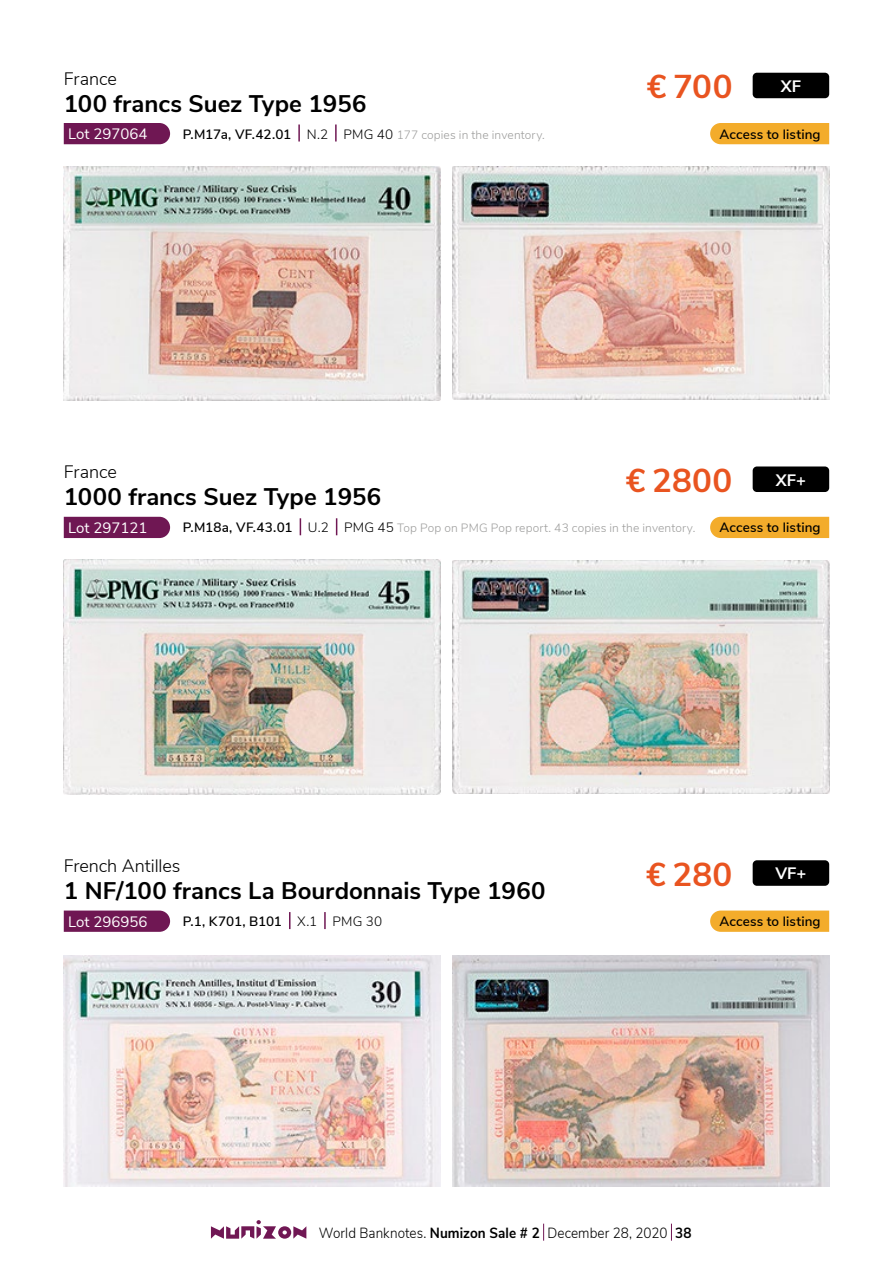
<style>
.page{position:relative;width:893px;height:1263px;background:#fff}
.page>*{position:absolute;margin:0;border:0;box-sizing:border-box;transform-origin:0 0}
.t1{font:700 33px "Nunito Sans";letter-spacing:.015em;color:#e95420}
.t2{font:700 24px "Nunito Sans";color:#000}
.t3{font:300 18px "Nunito Sans";letter-spacing:-.005em;color:#000}
.t4{font:700 16.5px "Nunito Sans";color:#fff}
.t5{font:15px "Nunito Sans";color:#fff}
.t6{font:300 14.7px "Nunito Sans";letter-spacing:.005em;color:#000;scale:.92 1}
.t7{font:600 13.5px "Nunito Sans";letter-spacing:.005em;color:#000}
.t8{font:600 13.5px "Nunito Sans";letter-spacing:-.015em;color:#000}
.t9{font:300 12px "Nunito Sans";letter-spacing:.015em;color:#9d9d9c}
.s1{font-weight:600;font-size:13.5px;color:#000}
.s2{font-size:13.5px;color:#000}
.s3{font-weight:300}
.s4{font-weight:700}
</style>
<div class="page">
<svg style="left:211px;top:1220px;width:95px;height:19px"></svg>
<svg style="left:543px;top:1224px;width:1px;height:17px"></svg>
<svg style="left:671px;top:1224px;width:1px;height:17px"></svg>
<div style="left:64px;top:123px;width:106px;height:21px;background:#6f1753"></div>
<img style="left:64px;top:166px;width:376px;height:234px">
<img style="left:453px;top:167px;width:376px;height:233px">
<div style="left:753px;top:73px;width:76px;height:25px;background:#000;border-radius:4px"></div>
<svg style="left:298px;top:124px;width:2px;height:17px"></svg>
<svg style="left:335px;top:124px;width:2px;height:17px"></svg>
<div style="left:710px;top:123px;width:119px;height:21px;background:#f3ac2b"></div>
<div style="left:64px;top:517px;width:106px;height:21px;background:#6f1753"></div>
<img style="left:64px;top:559px;width:376px;height:236px">
<img style="left:453px;top:560px;width:376px;height:233px">
<div style="left:753px;top:466px;width:76px;height:26px;background:#000;border-radius:4px"></div>
<svg style="left:300px;top:518px;width:1px;height:17px"></svg>
<svg style="left:336px;top:518px;width:1px;height:17px"></svg>
<div style="left:710px;top:517px;width:119px;height:21px;background:#f3ac2b"></div>
<svg style="left:64px;top:910px;width:106px;height:22px"></svg>
<img style="left:64px;top:955px;width:376px;height:231px">
<img style="left:453px;top:955px;width:376px;height:231px">
<div style="left:753px;top:860px;width:76px;height:26px;background:#000;border-radius:4px"></div>
<svg style="left:289px;top:912px;width:1px;height:17px"></svg>
<svg style="left:324px;top:912px;width:2px;height:17px"></svg>
<svg style="left:710px;top:910px;width:119px;height:22px"></svg>
<h3 class="t3" style="left:64px;top:65px;width:55px">France</h3>
<h2 class="t2" style="left:64px;top:86px;width:304px">100 francs Suez Type 1956</h2>
<h1 class="t1" style="left:647px;top:63px;width:87px">€ 700</h1>
<h3 class="t4" style="left:781px;top:74px;width:22px">XF</h3>
<p class="t5" style="left:68px;top:123px;width:81px">Lot 297064</p>
<p class="t9" style="left:183px;top:126px;width:363px"><span class="s1">P.M17a, VF.42.01</span> <span class="s2">N.2 PMG 40</span> 177 copies in the inventory.</p>
<p class="t7" style="left:720px;top:124px;width:103px">Access to listing</p>
<h3 class="t3" style="left:64px;top:459px;width:55px">France</h3>
<h2 class="t2" style="left:64px;top:479px;width:319px">1000 francs Suez Type 1956</h2>
<h1 class="t1" style="left:626px;top:456px;width:108px">€ 2800</h1>
<h3 class="t4" style="left:776px;top:468px;width:32px">XF+</h3>
<p class="t9" style="left:183px;top:519px;width:514px"><span class="s1">P.M18a, VF.43.01</span> <span class="s2">U.2 PMG 45</span> Top Pop on PMG Pop report. 43 copies in the inventory.</p>
<p class="t7" style="left:720px;top:518px;width:103px">Access to listing</p>
<p class="t5" style="left:68px;top:517px;width:81px">Lot 297121</p>
<h3 class="t3" style="left:64px;top:853px;width:118px">French Antilles</h3>
<h2 class="t2" style="left:64px;top:873px;width:483px">1 NF/100 francs La Bourdonnais Type 1960</h2>
<h1 class="t1" style="left:646px;top:850px;width:88px">€ 280</h1>
<h3 class="t4" style="left:775px;top:862px;width:33px">VF+</h3>
<p class="t5" style="left:68px;top:910px;width:81px">Lot 296956</p>
<p class="t8" style="left:183px;top:911px;width:201px">P.1, K701, B101 <span class="s3">X.1 PMG 30</span></p>
<p class="t7" style="left:720px;top:912px;width:103px">Access to listing</p>
<p class="t6" style="left:319px;top:1222px;width:407px">World Banknotes. <span class="s4">Numizon Sale # 2</span> December 28, 2020 <span class="s4">38</span></p>
</div>
